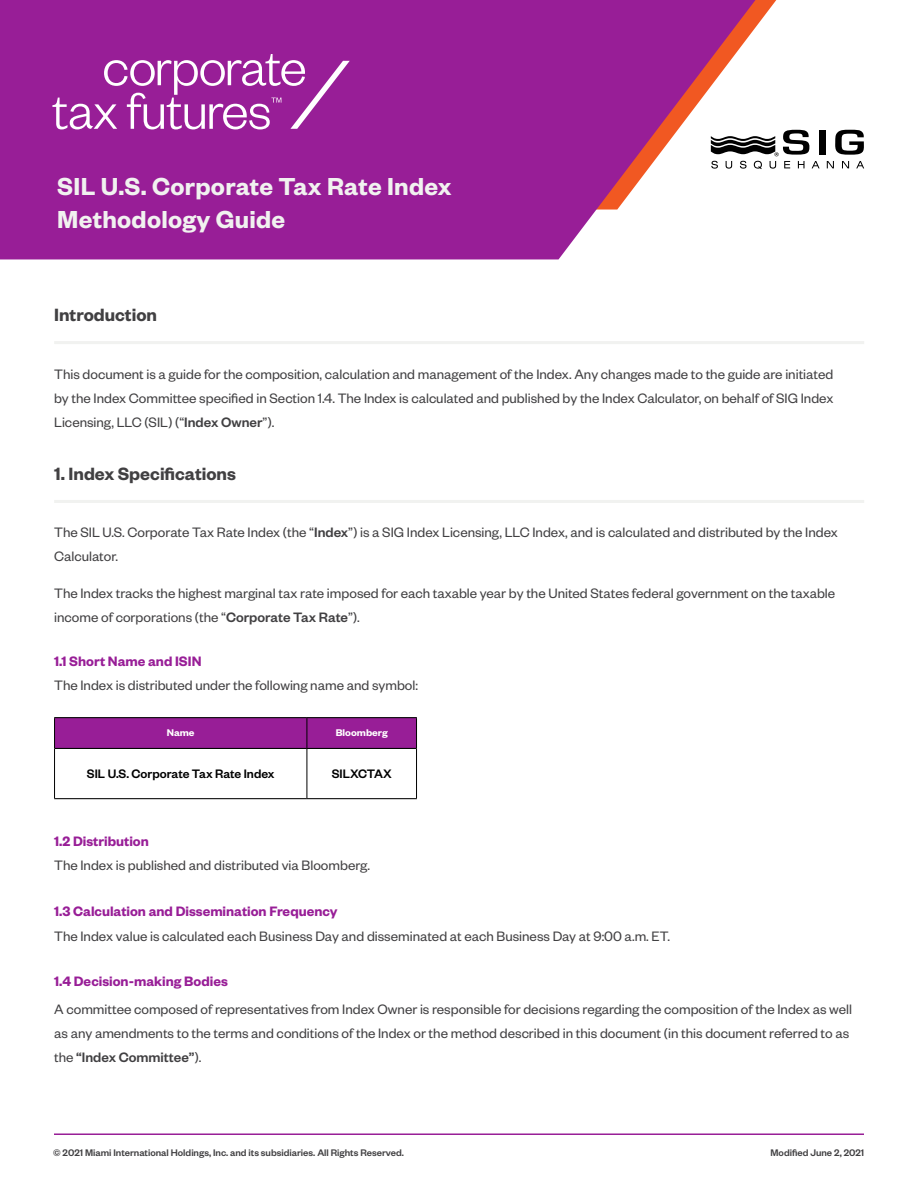
<style>
.page{position:relative;width:918px;height:1188px;background:#fff}
.page>*{position:absolute;margin:0;border:0;box-sizing:border-box;transform-origin:0 0}
.t1{font:600 27px/32.4px "Founders Grotesk";letter-spacing:.01em;color:#f1f2f0}
.t2{font:600 19.5px "Founders Grotesk";color:#414042}
.t3{font:15px/24px "Founders Grotesk";color:#414042}
.t4{font:600 15px "Founders Grotesk";color:#981e97}
.t5{font:500 13.5px "Founders Grotesk";color:#000}
.t6{font:600 10.65px "Founders Grotesk";color:#fff;scale:1.04 1}
.t7{font:500 10.5px "Founders Grotesk";color:#414042}
.s1{font-weight:500}
</style>
<div class="page">
<hr style="left:54px;top:1133px;width:810px;height:2px;background:#981e97">
<svg style="left:0;top:0;width:755px;height:259px;background:#a538a0"></svg>
<svg style="left:52px;top:54px;width:298px;height:75px;background:#aa47aa"></svg>
<hr style="left:54px;top:341px;width:810px;height:3px;background:#f1f2f0">
<hr style="left:54px;top:500px;width:810px;height:3px;background:#f1f2f0">
<div style="left:55px;top:718px;width:361px;height:30px;background:#981e97"></div>
<hr style="left:54px;top:717px;width:253px;height:1px;background:#000">
<hr style="left:307px;top:717px;width:110px;height:1px;background:#000">
<hr style="left:55px;top:748px;width:252px;height:1px;background:#000">
<hr style="left:307px;top:748px;width:109px;height:1px;background:#000">
<hr style="left:54px;top:798px;width:253px;height:1px;background:#000">
<hr style="left:307px;top:798px;width:110px;height:1px;background:#000">
<hr style="left:54px;top:718px;width:1px;height:30px;background:#000">
<hr style="left:307px;top:718px;width:1px;height:30px;background:#000">
<hr style="left:416px;top:718px;width:1px;height:30px;background:#000">
<hr style="left:54px;top:748px;width:1px;height:50px;background:#000">
<hr style="left:307px;top:749px;width:1px;height:49px;background:#000">
<hr style="left:416px;top:748px;width:1px;height:50px;background:#000">
<div style="left:819px;top:130px;width:6px;height:24px;background:#000"></div>
<svg style="left:835px;top:130px;width:29px;height:25px"></svg>
<svg style="left:711px;top:130px;width:109px;height:39px"></svg>
<svg style="left:827px;top:161px;width:7px;height:7px"></svg>
<svg style="left:842px;top:161px;width:7px;height:7px"></svg>
<svg style="left:856px;top:161px;width:8px;height:7px"></svg>
<h1 class="t1" style="left:57px;top:169px;width:396px">SIL U.S. Corporate Tax Rate Index<br>Methodology Guide</h1>
<h2 class="t2" style="left:54px;top:302px;width:104px">Introduction</h2>
<p class="t3" style="left:54px;top:361px;width:781px;text-align:justify">This document is a guide for the composition, calculation and management of the Index. Any changes made to the guide are initiated by the Index Committee specified in Section 1.4. The Index is calculated and published by the Index Calculator, on behalf of SIG Index Licensing, LLC (SIL) (“<span class="s1">Index Owner</span>”).</p>
<h2 class="t2" style="left:54px;top:461px;width:183px">1. Index Specifications</h2>
<p class="t3" style="left:54px;top:520px;width:785px">The SIL U.S. Corporate Tax Rate Index (the “<span class="s1">Index</span>”) is a SIG Index Licensing, LLC Index, and is calculated and distributed by the Index<br>Calculator.</p>
<p class="t3" style="left:54px;top:581px;width:783px">The Index tracks the highest marginal tax rate imposed for each taxable year by the United States federal government on the taxable income of corporations (the “<span class="s1">Corporate Tax Rate</span>”).</p>
<p class="t4" style="left:54px;top:651px;width:149px">1.1 Short Name and ISIN</p>
<p class="t3" style="left:54px;top:672px;width:365px">The Index is distributed under the following name and symbol:</p>
<p class="t6" style="left:167px;top:726px;width:28px">Name</p>
<p class="t6" style="left:336px;top:726px;width:52px">Bloomberg</p>
<p class="t5" style="left:87px;top:765px;width:189px">SIL U.S. Corporate Tax Rate Index</p>
<p class="t5" style="left:332px;top:765px;width:61px">SILXCTAX</p>
<p class="t4" style="left:54px;top:832px;width:96px">1.2 Distribution</p>
<p class="t3" style="left:54px;top:853px;width:317px">The Index is published and distributed via Bloomberg.</p>
<p class="t4" style="left:54px;top:901px;width:285px">1.3 Calculation and Dissemination Frequency</p>
<p class="t3" style="left:54px;top:923px;width:617px">The Index value is calculated each Business Day and disseminated at each Business Day at 9:00 a.m. ET.</p>
<p class="t4" style="left:54px;top:972px;width:175px">1.4 Decision-making Bodies</p>
<p class="t3" style="left:54px;top:997px;width:799px">A committee composed of representatives from Index Owner is responsible for decisions regarding the composition of the Index as well as any amendments to the terms and conditions of the Index or the method described in this document (in this document referred to as the <span class="s1">“Index Committee”</span>).</p>
<p class="t7" style="left:53px;top:1146px;width:352px">© 2021 Miami International Holdings, Inc. and its subsidiaries. All Rights Reserved.</p>
<p class="t7" style="left:771px;top:1146px;width:95px">Modified June 2, 2021</p>
</div>
